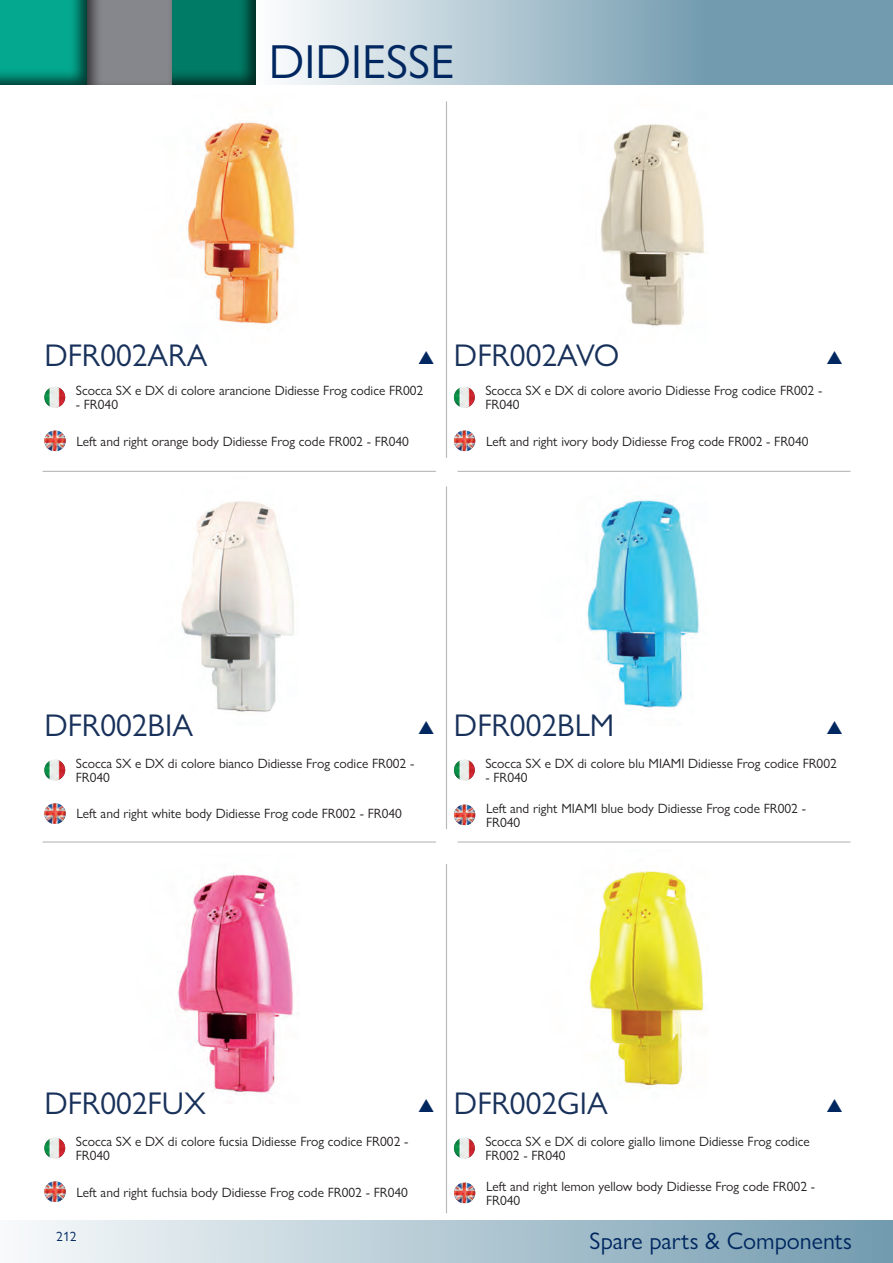
<style>
.page{position:relative;width:893px;height:1263px;background:#fff}
.page>*{position:absolute;margin:0;border:0;box-sizing:border-box;transform-origin:0 0}
.t1{font:48px "Gill Sans Nova";color:#002760}
.t2{font:31.5px "Gill Sans Nova";color:#18315a}
.t3{font:24px "Gill Sans Nova";color:#002760}
.t4{font:13.5px/13.5px "Gill Sans Nova";color:#231f20}
.t5{font:13.5px "Gill Sans Nova";color:#002760}
</style>
<div class="page">
<svg style="left:287px;top:0;width:606px;height:85px;background:#9fbbc8"></svg>
<div style="left:169px;top:0;width:88px;height:86px;background:#231f20;opacity:.75"></div>
<div style="left:84px;top:0;width:88px;height:87px;background:#231f20;opacity:.75"></div>
<div style="left:0;top:0;width:88px;height:86px;background:#231f20;opacity:.75"></div>
<div style="left:0;top:1220px;width:893px;height:43px;background:linear-gradient(to right,#f8fafb,#729baf)"></div>
<img style="left:187px;top:122px;width:108px;height:204px">
<img style="left:181px;top:501px;width:113px;height:211px">
<img style="left:177px;top:873px;width:122px;height:222px">
<img style="left:600px;top:124px;width:105px;height:203px">
<img style="left:587px;top:500px;width:112px;height:209px">
<img style="left:589px;top:871px;width:115px;height:216px">
<img style="left:44px;top:803px;width:22px;height:21px">
<img style="left:454px;top:804px;width:21px;height:21px">
<img style="left:44px;top:1181px;width:22px;height:21px">
<img style="left:454px;top:1182px;width:21px;height:21px">
<img style="left:454px;top:430px;width:21px;height:21px">
<img style="left:44px;top:430px;width:22px;height:21px">
<img style="left:44px;top:387px;width:21px;height:21px;border-radius:10px">
<img style="left:454px;top:387px;width:21px;height:21px;border-radius:10px">
<img style="left:44px;top:760px;width:21px;height:20px;border-radius:10px">
<img style="left:454px;top:760px;width:21px;height:20px;border-radius:10px">
<img style="left:44px;top:1138px;width:21px;height:20px;border-radius:10px">
<img style="left:454px;top:1138px;width:21px;height:20px;border-radius:10px">
<hr style="left:446px;top:101px;width:1px;height:357px;background:#85888d">
<hr style="left:458px;top:471px;width:392px;height:1px;background:#85888d">
<hr style="left:43px;top:471px;width:393px;height:1px;background:#85888d">
<hr style="left:458px;top:841px;width:392px;height:1px;background:#85888d">
<hr style="left:43px;top:841px;width:393px;height:1px;background:#85888d">
<hr style="left:446px;top:486px;width:1px;height:343px;background:#85888d">
<hr style="left:446px;top:864px;width:1px;height:349px;background:#85888d">
<h1 class="t1" style="left:269px;top:32px;width:187px">DIDIESSE</h1>
<h2 class="t2" style="left:44px;top:336px;width:164px">DFR002ARA</h2>
<h2 class="t2" style="left:454px;top:336px;width:167px">DFR002AVO</h2>
<p class="t4" style="left:76px;top:384px;width:349px">Scocca SX e DX di colore arancione Didiesse Frog codice FR002</p>
<p class="t4" style="left:76px;top:397px;width:44px">- FR040</p>
<p class="t4" style="left:485px;top:384px;width:338px">Scocca SX e DX di colore avorio Didiesse Frog codice FR002 -<br>FR040</p>
<p class="t4" style="left:77px;top:434px;width:334px">Left and right orange body Didiesse Frog code FR002 - FR040</p>
<p class="t4" style="left:486px;top:434px;width:324px">Left and right ivory body Didiesse Frog code FR002 - FR040</p>
<h2 class="t2" style="left:44px;top:706px;width:150px">DFR002BIA</h2>
<h2 class="t2" style="left:454px;top:706px;width:162px">DFR002BLM</h2>
<p class="t4" style="left:76px;top:757px;width:340px">Scocca SX e DX di colore bianco Didiesse Frog codice FR002 -<br>FR040</p>
<p class="t4" style="left:485px;top:757px;width:353px">Scocca SX e DX di colore blu MIAMI Didiesse Frog codice FR002</p>
<p class="t4" style="left:485px;top:770px;width:44px">- FR040</p>
<p class="t4" style="left:77px;top:807px;width:327px">Left and right white body Didiesse Frog code FR002 - FR040</p>
<p class="t4" style="left:486px;top:802px;width:321px">Left and right MIAMI blue body Didiesse Frog code FR002 -<br>FR040</p>
<h2 class="t2" style="left:44px;top:1084px;width:163px">DFR002FUX</h2>
<h2 class="t2" style="left:454px;top:1084px;width:155px">DFR002GIA</h2>
<p class="t4" style="left:76px;top:1135px;width:334px">Scocca SX e DX di colore fucsia Didiesse Frog codice FR002 -<br>FR040</p>
<p class="t4" style="left:485px;top:1135px;width:326px">Scocca SX e DX di colore giallo limone Didiesse Frog codice<br>FR002 - FR040</p>
<p class="t4" style="left:77px;top:1186px;width:333px">Left and right fuchsia body Didiesse Frog code FR002 - FR040</p>
<p class="t4" style="left:486px;top:1180px;width:331px">Left and right lemon yellow body Didiesse Frog code FR002 -<br>FR040</p>
<p class="t5" style="left:56px;top:1228px;width:22px">212</p>
<h3 class="t3" style="left:590px;top:1226px;width:264px">Spare parts &amp; Components</h3>
</div>
